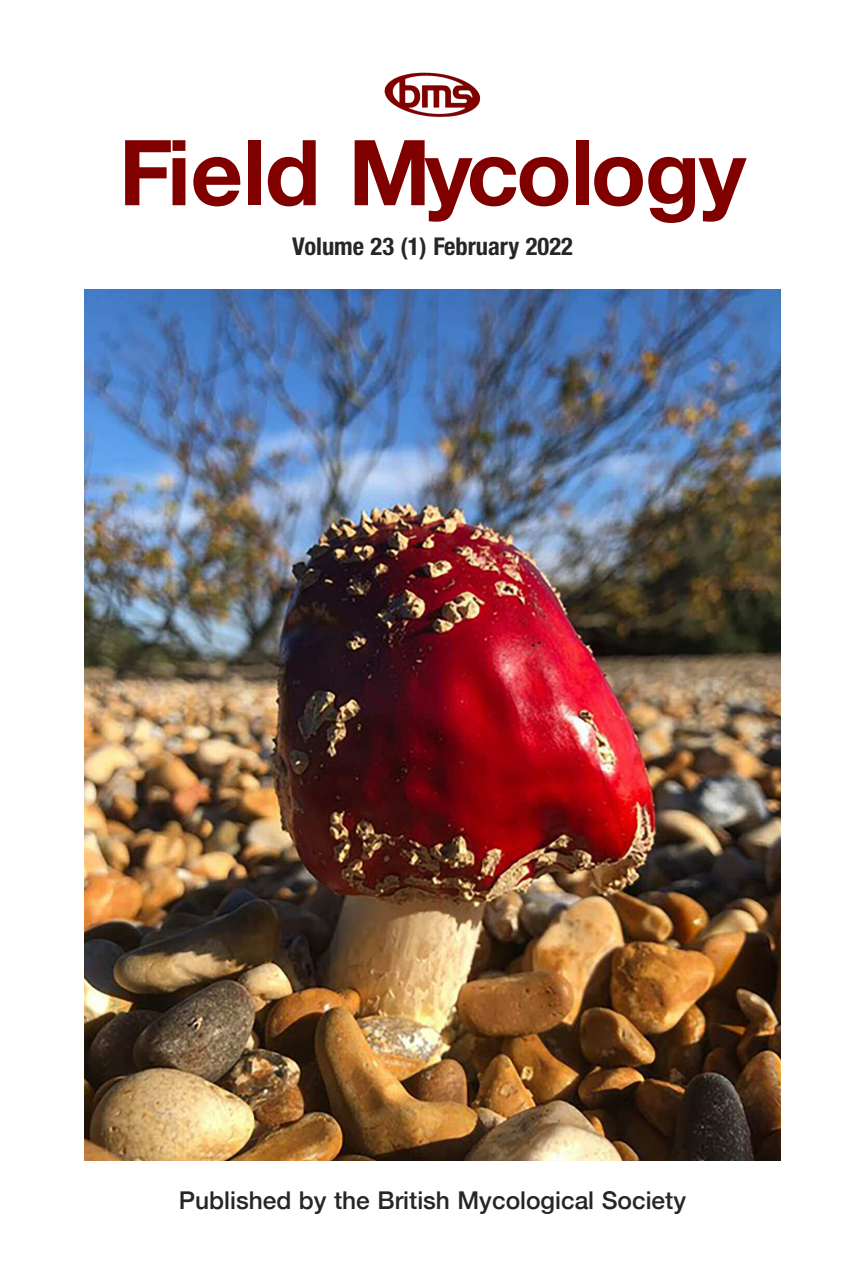
<style>
.page{position:relative;width:865px;height:1267px;background:#fff}
.page>*{position:absolute;margin:0;border:0;box-sizing:border-box;transform-origin:0 0}
.t1{font:700 91px "Helvetica Neue";letter-spacing:-.015em;color:#800000}
.t2{font:500 24.5px "Helvetica Neue";color:#272526}
.t3{font:700 condensed 24.5px "Helvetica Neue";color:#272526}
</style>
<div class="page">
<img style="left:84px;top:289px;width:697px;height:871px">
<img style="left:384px;top:72px;width:97px;height:45px">
<h1 class="t1" style="left:119px;top:116px;width:629px">Field Mycology</h1>
<p class="t3" style="left:292px;top:226px;width:282px">Volume 23 (1) February 2022</p>
<p class="t2" style="left:179px;top:1185px;width:509px">Published by the British Mycological Society</p>
</div>
